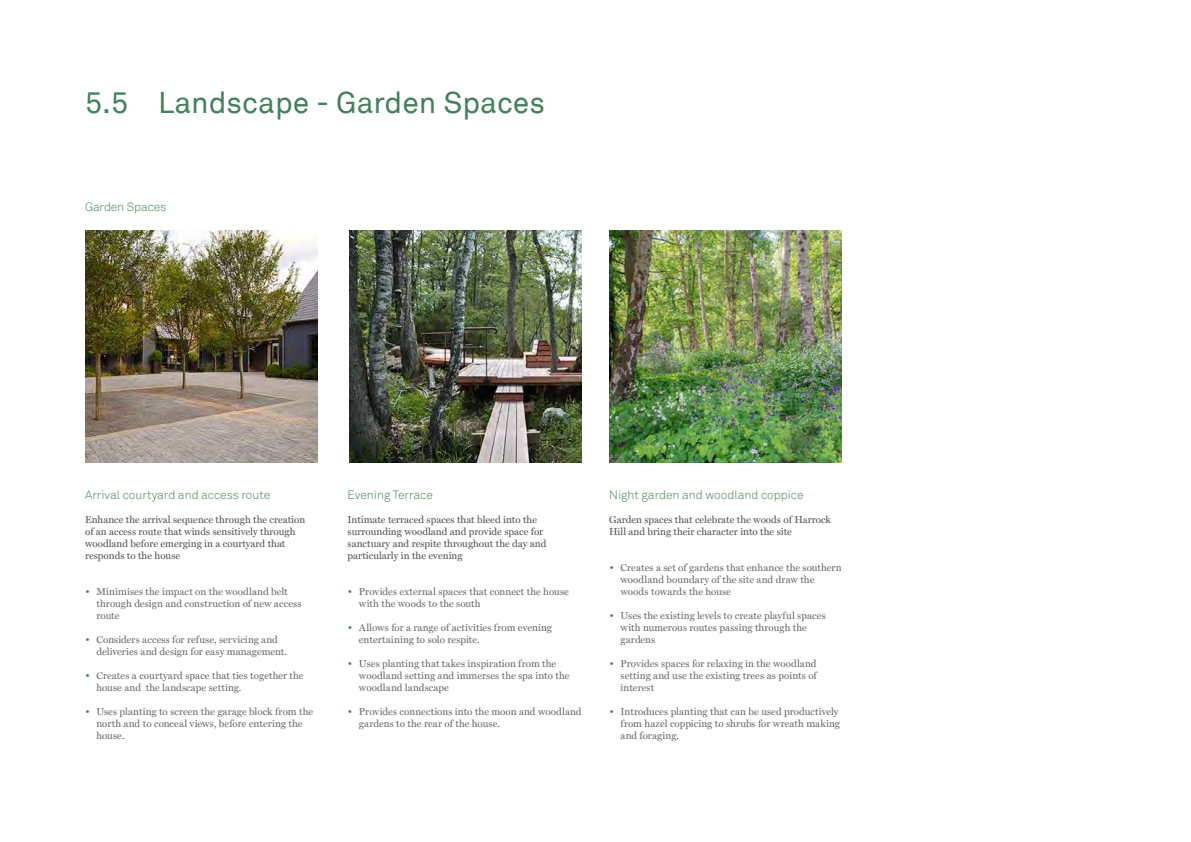
<style>
.page{position:relative;width:1191px;height:842px;background:#fff}
.page>*{position:absolute;margin:0;border:0;box-sizing:border-box;transform-origin:0 0}
.t1{font:30px "Akkurat Pro TT";color:#44805d}
.t2{font:300 12px "Akkurat Pro TT";color:#468058}
.t3{font:10px/12px "Miller Text";letter-spacing:.005em;color:#6a6868}
.t4{font:10px/12px "Miller Text";color:#505150}
.s1{font-family:"Akkurat Pro TT";font-weight:300;font-size:12px;color:#468058}
</style>
<div class="page">
<img style="left:349px;top:230px;width:233px;height:232px">
<img style="left:609px;top:230px;width:232px;height:232px">
<img style="left:85px;top:230px;width:232px;height:232px">
<h1 class="t1" style="left:85px;top:91px;width:461px">5.5 Landscape - Garden Spaces</h1>
<p class="t2" style="left:85px;top:201px;width:83px">Garden Spaces</p>
<p class="t2" style="left:85px;top:489px;width:187px">Arrival courtyard and access route</p>
<p class="t4" style="left:85px;top:514px;width:222px">Enhance the arrival sequence through the creation of an access route that winds sensitively through woodland before emerging in a courtyard that responds to the house</p>
<p class="t3" style="left:96px;top:586px;width:207px;text-indent:-11px"><span class="s1">•</span> Minimises the impact on the woodland belt through design and construction of new access route</p>
<p class="t3" style="left:96px;top:634px;width:192px;text-indent:-11px"><span class="s1">•</span> Considers access for refuse, servicing and deliveries and design for easy management.</p>
<p class="t3" style="left:96px;top:670px;width:209px;text-indent:-11px"><span class="s1">•</span> Creates a courtyard space that ties together the house and the landscape setting.</p>
<p class="t3" style="left:96px;top:706px;width:218px;text-indent:-11px"><span class="s1">•</span> Uses planting to screen the garage block from the north and to conceal views, before entering the house.</p>
<p class="t2" style="left:347px;top:489px;width:87px">Evening Terrace</p>
<p class="t4" style="left:347px;top:514px;width:200px">Intimate terraced spaces that bleed into the surrounding woodland and provide space for sanctuary and respite throughout the day and particularly in the evening</p>
<p class="t3" style="left:359px;top:586px;width:211px;text-indent:-11px"><span class="s1">•</span> Provides external spaces that connect the house with the woods to the south</p>
<p class="t3" style="left:359px;top:622px;width:195px;text-indent:-11px"><span class="s1">•</span> Allows for a range of activities from evening entertaining to solo respite.</p>
<p class="t3" style="left:359px;top:658px;width:212px;text-indent:-11px"><span class="s1">•</span> Uses planting that takes inspiration from the woodland setting and immerses the spa into the woodland landscape</p>
<p class="t3" style="left:359px;top:706px;width:224px;text-indent:-11px"><span class="s1">•</span> Provides connections into the moon and woodland gardens to the rear of the house.</p>
<p class="t2" style="left:609px;top:489px;width:196px">Night garden and woodland coppice</p>
<p class="t4" style="left:609px;top:514px;width:223px">Garden spaces that celebrate the woods of Harrock<br>Hill and bring their character into the site</p>
<p class="t3" style="left:620px;top:562px;width:223px;text-indent:-11px"><span class="s1">•</span> Creates a set of gardens that enhance the southern woodland boundary of the site and draw the woods towards the house</p>
<p class="t3" style="left:620px;top:610px;width:207px;text-indent:-11px"><span class="s1">•</span> Uses the existing levels to create playful spaces with numerous routes passing through the gardens</p>
<p class="t3" style="left:620px;top:658px;width:198px;text-align:justify;text-indent:-11px"><span class="s1">•</span> Provides spaces for relaxing in the woodland setting and use the existing trees as points of interest</p>
<p class="t3" style="left:620px;top:706px;width:221px;text-indent:-11px"><span class="s1">•</span> Introduces planting that can be used productively from hazel coppicing to shrubs for wreath making and foraging.</p>
</div>
